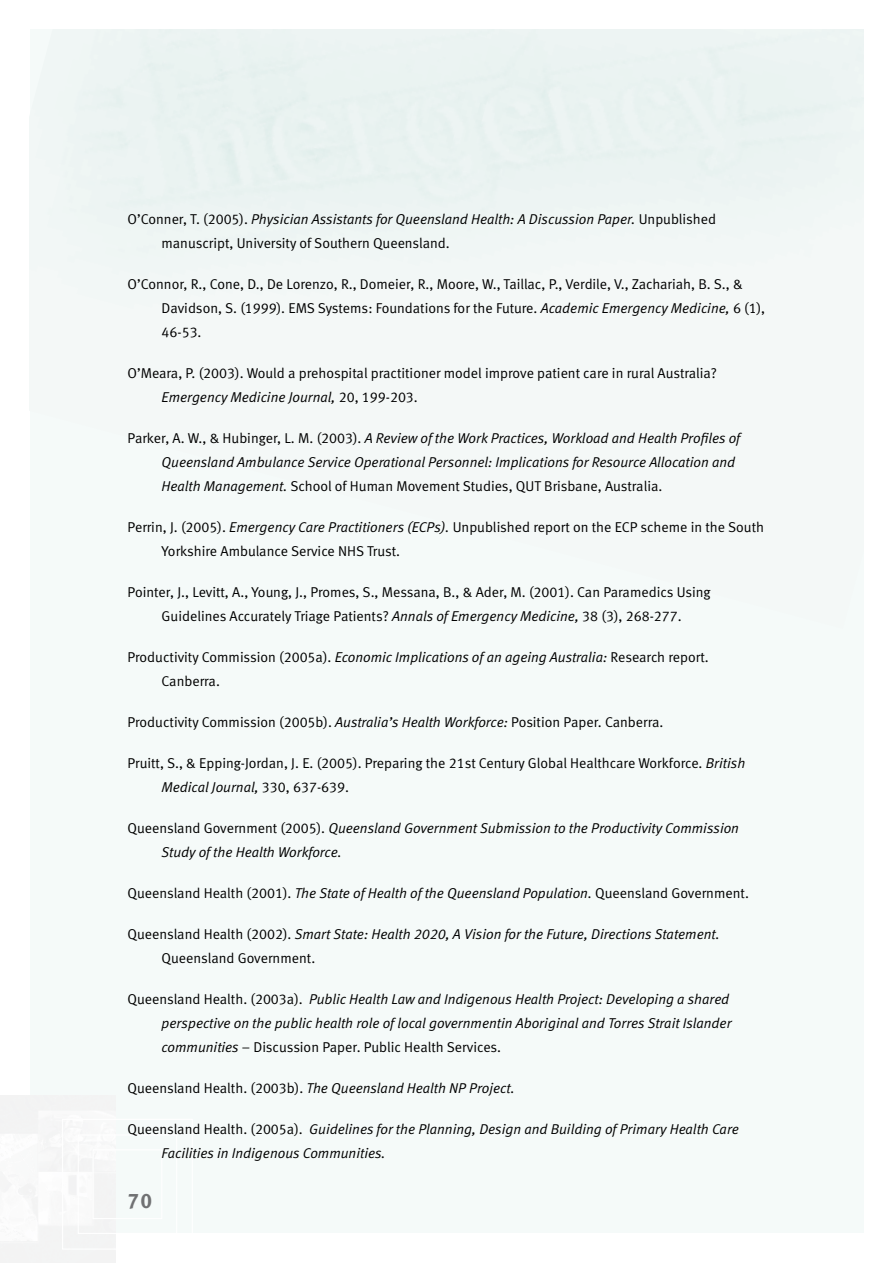
<style>
.page{position:relative;width:893px;height:1263px;background:#fff}
.page>*{position:absolute;margin:0;border:0;box-sizing:border-box;transform-origin:0 0}
.t1{font:21px "Meta Bold LF";color:#707173}
.t2{font:14.25px/24px "Meta Normal LF";color:#000}
.t3{font:italic 14.25px/24px "Meta Normal LF";color:#000}
.s1{font-style:italic}
.s2{font-style:normal}
</style>
<div class="page">
<div style="left:30px;top:30px;width:833px;height:1203px;background:#f5faf9"></div>
<p class="t2" style="left:162px;top:207px;width:556px;text-indent:-34px">O’Conner, T. (2005). <span class="s1">Physician Assistants for Queensland Health: A Discussion Paper.</span> Unpublished manuscript, University of Southern Queensland.</p>
<p class="t2" style="left:162px;top:272px;width:605px;text-indent:-34px">O’Connor, R., Cone, D., De Lorenzo, R., Domeier, R., Moore, W., Taillac, P., Verdile, V., Zachariah, B. S., &amp;<br>Davidson, S. (1999). EMS Systems: Foundations for the Future. <span class="s1">Academic Emergency Medicine,</span> 6 (1),<br>46-53.</p>
<p class="t2" style="left:162px;top:361px;width:557px;text-indent:-34px">O’Meara, P. (2003). Would a prehospital practitioner model improve patient care in rural Australia?<br><span class="s1">Emergency Medicine Journal,</span> 20, 199-203.</p>
<p class="t3" style="left:162px;top:426px;width:580px;text-indent:-34px"><span class="s2">Parker, A. W., &amp; Hubinger, L. M. (2003).</span> A Review of the Work Practices, Workload and Health Profiles of<br>Queensland Ambulance Service Operational Personnel: Implications for Resource Allocation and<br>Health Management. <span class="s2">School of Human Movement Studies, QUT Brisbane, Australia.</span></p>
<p class="t2" style="left:162px;top:515px;width:604px;text-indent:-34px">Perrin, J. (2005). <span class="s1">Emergency Care Practitioners (ECPs).</span> Unpublished report on the ECP scheme in the South<br>Yorkshire Ambulance Service NHS Trust.</p>
<p class="t2" style="left:128px;top:580px;width:585px;text-align:center">Pointer, J., Levitt, A., Young, J., Promes, S., Messana, B., &amp; Ader, M. (2001). Can Paramedics Using<br>Guidelines Accurately Triage Patients? <span class="s1">Annals of Emergency Medicine,</span> 38 (3), 268-277.</p>
<p class="t2" style="left:162px;top:645px;width:549px;text-indent:-34px">Productivity Commission (2005a). <span class="s1">Economic Implications of an ageing Australia:</span> Research report.<br>Canberra.</p>
<p class="t2" style="left:128px;top:710px;width:537px">Productivity Commission (2005b). <span class="s1">Australia’s Health Workforce:</span> Position Paper. Canberra.</p>
<p class="t2" style="left:162px;top:751px;width:585px;text-indent:-34px">Pruitt, S., &amp; Epping-Jordan, J. E. (2005). Preparing the 21st Century Global Healthcare Workforce. <span class="s1">British<br>Medical Journal,</span> 330, 637-639.</p>
<p class="t3" style="left:162px;top:816px;width:579px;text-indent:-34px"><span class="s2">Queensland Government (2005).</span> Queensland Government Submission to the Productivity Commission<br>Study of the Health Workforce.</p>
<p class="t2" style="left:128px;top:881px;width:623px">Queensland Health (2001). <span class="s1">The State of Health of the Queensland Population.</span> Queensland Government.</p>
<p class="t3" style="left:162px;top:922px;width:560px;text-indent:-34px"><span class="s2">Queensland Health (2002).</span> Smart State: Health 2020, A Vision for the Future, Directions Statement.<br><span class="s2">Queensland Government.</span></p>
<p class="t3" style="left:162px;top:987px;width:572px;text-indent:-34px"><span class="s2">Queensland Health. (2003a).</span> Public Health Law and Indigenous Health Project: Developing a shared perspective on the public health role of local governmentin Aboriginal and Torres Strait Islander communities <span class="s2">– Discussion Paper. Public Health Services.</span></p>
<p class="t3" style="left:128px;top:1076px;width:389px"><span class="s2">Queensland Health. (2003b).</span> The Queensland Health NP Project.</p>
<p class="t3" style="left:162px;top:1117px;width:579px;text-indent:-34px"><span class="s2">Queensland Health. (2005a).</span> Guidelines for the Planning, Design and Building of Primary Health Care<br>Facilities in Indigenous Communities.</p>
<h1 class="t1" style="left:128px;top:1188px;width:26px">70</h1>
</div>
